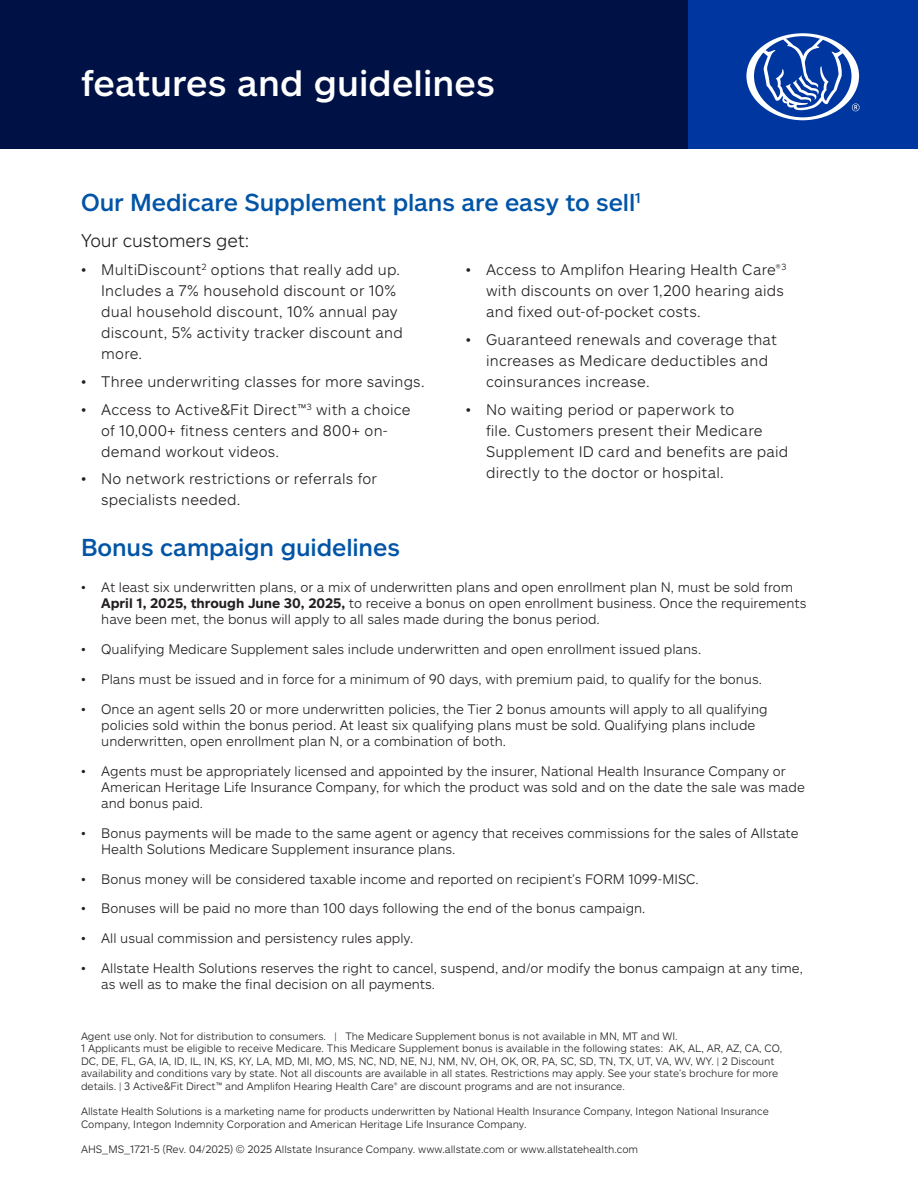
<style>
.page{position:relative;width:918px;height:1188px;background:#fff}
.page>*{position:absolute;margin:0;border:0;box-sizing:border-box;transform-origin:0 0}
.t1{font:500 36px "Allstate Sans";letter-spacing:.005em;color:#fff}
.t2{font:500 24px "Allstate Sans";letter-spacing:-.005em;color:#0154a6}
.t3{font:300 18px "Allstate Sans";letter-spacing:-.005em;color:#231f20}
.t4{font:300 15px/21px "Allstate Sans";letter-spacing:.015em;color:#231f20}
.t5{font:300 13.5px/16.2px "Allstate Sans";color:#231f20}
.t6{font:300 10.5px/12.6px "Allstate Sans";color:#231f20}
.s1{font-weight:700}
</style>
<div class="page">
<div style="left:0;top:0;width:688px;height:149px;background:#001145"></div>
<div style="left:688px;top:0;width:230px;height:149px;background:#0036a0"></div>
<svg style="left:746px;top:33px;width:114px;height:87px"></svg>
<p class="t1" style="left:81px;top:60px;width:416px">features and guidelines</p>
<p class="t2" style="left:81px;top:187px;width:562px">Our Medicare Supplement plans are easy to sell<sup>1</sup></p>
<p class="t3" style="left:81px;top:229px;width:170px">Your customers get:</p>
<p class="t4" style="left:101px;top:259px;width:303px;text-indent:-20px">• MultiDiscount<sup>2</sup> options that really add up.<br>Includes a 7% household discount or 10% dual household discount, 10% annual pay discount, 5% activity tracker discount and more.</p>
<p class="t4" style="left:81px;top:370px;width:345px">• Three underwriting classes for more savings.</p>
<p class="t4" style="left:101px;top:398px;width:311px;text-indent:-20px">• Access to Active&amp;Fit Direct™<sup>3</sup> with a choice of 10,000+ fitness centers and 800+ on&shy;demand workout videos.</p>
<p class="t4" style="left:101px;top:468px;width:277px;text-indent:-20px">• No network restrictions or referrals for specialists needed.</p>
<p class="t4" style="left:486px;top:259px;width:302px;text-indent:-20px">• Access to Amplifon Hearing Health Care®<sup>3 </sup>with discounts on over 1,200 hearing aids and fixed out-of-pocket costs.</p>
<p class="t4" style="left:486px;top:328px;width:292px;text-indent:-20px">• Guaranteed renewals and coverage that increases as Medicare deductibles and coinsurances increase.</p>
<p class="t4" style="left:486px;top:398px;width:304px;text-indent:-20px">• No waiting period or paperwork to<br>file. Customers present their Medicare Supplement ID card and benefits are paid directly to the doctor or hospital.</p>
<p class="t2" style="left:81px;top:532px;width:320px">Bonus campaign guidelines</p>
<p class="t5" style="left:101px;top:579px;width:707px;text-indent:-20px">• At least six underwritten plans, or a mix of underwritten plans and open enrollment plan N, must be sold from<br><span class="s1">April 1, 2025, through June 30, 2025,</span> to receive a bonus on open enrollment business. Once the requirements have been met, the bonus will apply to all sales made during the bonus period.</p>
<p class="t5" style="left:81px;top:641px;width:622px">• Qualifying Medicare Supplement sales include underwritten and open enrollment issued plans.</p>
<p class="t5" style="left:81px;top:670px;width:683px">• Plans must be issued and in force for a minimum of 90 days, with premium paid, to qualify for the bonus.</p>
<p class="t5" style="left:101px;top:700px;width:668px;text-indent:-20px">• Once an agent sells 20 or more underwritten policies, the Tier 2 bonus amounts will apply to all qualifying policies sold within the bonus period. At least six qualifying plans must be sold. Qualifying plans include underwritten, open enrollment plan N, or a combination of both.</p>
<p class="t5" style="left:101px;top:762px;width:705px;text-indent:-20px">• Agents must be appropriately licensed and appointed by the insurer, National Health Insurance Company or<br>American Heritage Life Insurance Company, for which the product was sold and on the date the sale was made and bonus paid.</p>
<p class="t5" style="left:101px;top:824px;width:699px;text-indent:-20px">• Bonus payments will be made to the same agent or agency that receives commissions for the sales of Allstate<br>Health Solutions Medicare Supplement insurance plans.</p>
<p class="t5" style="left:81px;top:870px;width:619px">• Bonus money will be considered taxable income and reported on recipient’s FORM 1099-MISC.</p>
<p class="t5" style="left:81px;top:900px;width:566px">• Bonuses will be paid no more than 100 days following the end of the bonus campaign.</p>
<p class="t5" style="left:81px;top:930px;width:334px">• All usual commission and persistency rules apply.</p>
<p class="t5" style="left:101px;top:959px;width:703px;text-indent:-20px">• Allstate Health Solutions reserves the right to cancel, suspend, and/or modify the bonus campaign at any time, as well as to make the final decision on all payments.</p>
<p class="t6" style="left:81px;top:1029px;width:598px">Agent use only. Not for distribution to consumers. | The Medicare Supplement bonus is not available in MN, MT and WI.</p>
<p class="t6" style="left:81px;top:1042px;width:703px">1 Applicants must be eligible to receive Medicare. This Medicare Supplement bonus is available in the following states: AK, AL, AR, AZ, CA, CO, DC, DE, FL, GA, IA, ID, IL, IN, KS, KY, LA, MD, MI, MO, MS, NC, ND, NE, NJ, NM, NV, OH, OK, OR, PA, SC, SD, TN, TX, UT, VA, WV, WY. | 2 Discount availability and conditions vary by state. Not all discounts are available in all states. Restrictions may apply. See your state’s brochure for more details. | 3 Active&amp;Fit Direct™ and Amplifon Hearing Health Care® are discount programs and are not insurance.</p>
<p class="t6" style="left:81px;top:1105px;width:689px">Allstate Health Solutions is a marketing name for products underwritten by National Health Insurance Company, Integon National Insurance<br>Company, Integon Indemnity Corporation and American Heritage Life Insurance Company.</p>
<p class="t6" style="left:81px;top:1142px;width:559px">AHS_MS_1721-5 (Rev. 04/2025) © 2025 Allstate Insurance Company. www.allstate.com or www.allstatehealth.com</p>
</div>
